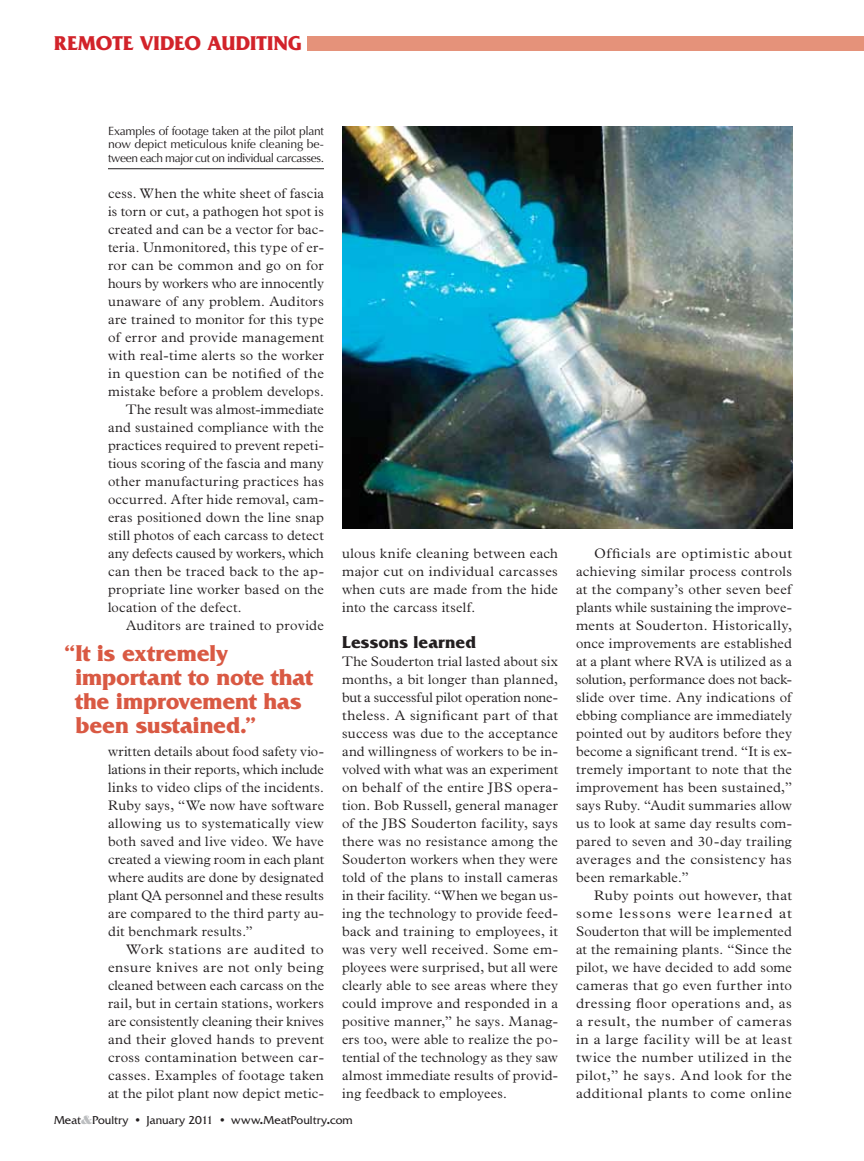
<style>
.page{position:relative;width:864px;height:1161px;background:#fff}
.page>*{position:absolute;margin:0;border:0;box-sizing:border-box;transform-origin:0 0}
.t1{font:700 24px/24px "Friz Quadrata Std";letter-spacing:-.005em;color:#d95943}
.t2{font:700 21px "Friz Quadrata Std";letter-spacing:.005em;color:#d2232a}
.t3{font:700 18px "Friz Quadrata Std";color:#231f20}
.t4{font:300 13.8px/18px "Plantin Std";letter-spacing:.02em;color:#231f20;text-align:justify}
.t5{font:300 13.8px/18px "Plantin Std";letter-spacing:.02em;color:#231f20;text-align:justify;scale:1.06 1}
.t6{font:300 13.8px/18px "Plantin Std";letter-spacing:.02em;color:#231f20;text-align:justify;scale:1.04 1}
.t7{font:300 13.8px/18px "Plantin Std";letter-spacing:.02em;color:#231f20;text-align:justify;scale:1.08 1}
.t8{font:300 13.8px "Plantin Std";letter-spacing:-.01em;color:#231f20}
.t9{font:300 13.8px "Plantin Std";color:#231f20}
.t10{font:12px/13.5px "Optima LT Std";letter-spacing:-.035em;color:#231f20;text-align:justify}
.t11{font:12px "Friz Quadrata Std";letter-spacing:.01em;color:#231f20}
.s1{font-family:"Bodoni Std Poster";color:#bcbec0}
.s2{font-weight:700}
</style>
<div class="page">
<div style="left:308px;top:36px;width:556px;height:14px;background:#e5927a"></div>
<hr style="left:108px;top:168px;width:216px;height:1px;background:#231f20">
<img style="left:342px;top:126px;width:450px;height:403px">
<h2 class="t2" style="left:54px;top:32px;width:249px">remote video auditing</h2>
<p class="t10" style="left:108px;top:124px;width:218px">Examples of footage taken at the pilot plant now depict meticulous knife cleaning be&shy;tween each major cut on individual carcasses.</p>
<p class="t4" style="left:108px;top:184px;width:218px">cess. When the white sheet of fascia</p>
<p class="t4" style="left:108px;top:202px;width:217px">is torn or cut, a pathogen hot spot is</p>
<p class="t4" style="left:108px;top:220px;width:218px">created and can be a vector for bac-</p>
<p class="t4" style="left:108px;top:238px;width:218px">teria. Unmonitored, this type of er-</p>
<p class="t4" style="left:108px;top:256px;width:217px">ror can be common and go on for</p>
<p class="t9" style="left:108px;top:275px;width:217px">hours by workers who are innocently</p>
<p class="t4" style="left:108px;top:292px;width:217px">unaware of any problem. Auditors</p>
<p class="t4" style="left:108px;top:310px;width:218px">are trained to monitor for this type</p>
<p class="t4" style="left:108px;top:328px;width:218px">of error and provide management</p>
<p class="t4" style="left:108px;top:346px;width:218px">with real-time alerts so the worker</p>
<p class="t4" style="left:108px;top:364px;width:217px">in question can be notified of the</p>
<p class="t4" style="left:108px;top:382px;width:217px">mistake before a problem develops.</p>
<p class="t4" style="left:126px;top:400px;width:199px">The result was almost-immediate</p>
<p class="t4" style="left:108px;top:418px;width:217px">and sustained compliance with the</p>
<p class="t4" style="left:108px;top:436px;width:218px">practices required to prevent repeti-</p>
<p class="t4" style="left:108px;top:454px;width:217px">tious scoring of the fascia and many</p>
<p class="t4" style="left:108px;top:472px;width:218px">other manufacturing practices has</p>
<p class="t4" style="left:108px;top:490px;width:218px">occurred. After hide removal, cam-</p>
<p class="t4" style="left:108px;top:508px;width:218px">eras positioned down the line snap</p>
<p class="t4" style="left:108px;top:526px;width:217px">still photos of each carcass to detect</p>
<p class="t8" style="left:108px;top:545px;width:217px">any defects caused by workers, which</p>
<p class="t4" style="left:108px;top:562px;width:218px">can then be traced back to the ap-</p>
<p class="t4" style="left:108px;top:580px;width:217px">propriate line worker based on the</p>
<p class="t4" style="left:108px;top:598px;width:135px">location of the defect.</p>
<p class="t4" style="left:126px;top:616px;width:199px">Auditors are trained to provide</p>
<h1 class="t1" style="left:75px;top:641px;width:240px;text-indent:-12px">“ It is extremely important to note that the improvement has been sustained.”</h1>
<p class="t4" style="left:108px;top:742px;width:218px">written details about food safety vio&shy;lations in their reports, which include links to video clips of the incidents.<br>Ruby says, “We now have software allowing us to systematically view both saved and live video. We have created a viewing room in each plant where audits are done by designated plant QA personnel and these results are compared to the third party au&shy;dit benchmark results.”</p>
<p class="t7" style="left:108px;top:940px;width:202px;text-indent:18px">Work stations are audited to ensure knives are not only being cleaned between each carcass on the rail, but in certain stations, workers are consistently cleaning their knives and their gloved hands to prevent cross contamination between car&shy;casses. Examples of footage taken at the pilot plant now depict metic-</p>
<p class="t4" style="left:342px;top:544px;width:217px">ulous knife cleaning between each major cut on individual carcasses when cuts are made from the hide into the carcass itself.</p>
<h3 class="t3" style="left:342px;top:632px;width:136px">Lessons learned</h3>
<p class="t4" style="left:342px;top:652px;width:218px">The Souderton trial lasted about six months, a bit longer than planned, but a successful pilot operation none&shy;theless. A significant part of that success was due to the acceptance and willingness of workers to be in&shy;volved with what was an experiment on behalf of the entire JBS opera&shy;tion. Bob Russell, general manager of the JBS Souderton facility, says there was no resistance among the Souderton workers when they were told of the plans to install cameras in their facility. “When we began us&shy;ing the technology to provide feed&shy;back and training to employees, it was very well received. Some em&shy;ployees were surprised, but all were clearly able to see areas where they could improve and responded in a positive manner,” he says. Manag&shy;ers too, were able to realize the po&shy;tential of the technology as they saw almost immediate results of provid&shy;ing feedback to employees.</p>
<p class="t11" style="left:54px;top:1114px;width:300px">Meat<span class="s1">&amp;</span>Poultry <span class="s2">•</span> January 2011 <span class="s2">•</span> www<span class="s2">.</span>MeatPoultry<span class="s2">.</span>com</p>
<p class="t5" style="left:576px;top:544px;width:205px;text-indent:18px">Officials are optimistic about achieving similar process controls at the company’s other seven beef plants while sustaining the improve&shy;ments at Souderton. Historically, once improvements are established at a plant where RVA is utilized as a solution, performance does not back&shy;slide over time. Any indications of ebbing compliance are immediately pointed out by auditors before they become a significant trend. “It is ex&shy;tremely important to note that the improvement has been sustained,” says Ruby. “Audit summaries allow us to look at same day results com&shy;pared to seven and 30-day trailing averages and the consistency has been remarkable.”</p>
<p class="t6" style="left:576px;top:886px;width:209px;text-indent:18px">Ruby points out however, that some lessons were learned at Souderton that will be implemented at the remaining plants. “Since the pilot, we have decided to add some cameras that go even further into dressing floor operations and, as a result, the number of cameras in a large facility will be at least twice the number utilized in the pilot,” he says. And look for the additional plants to come online</p>
</div>
